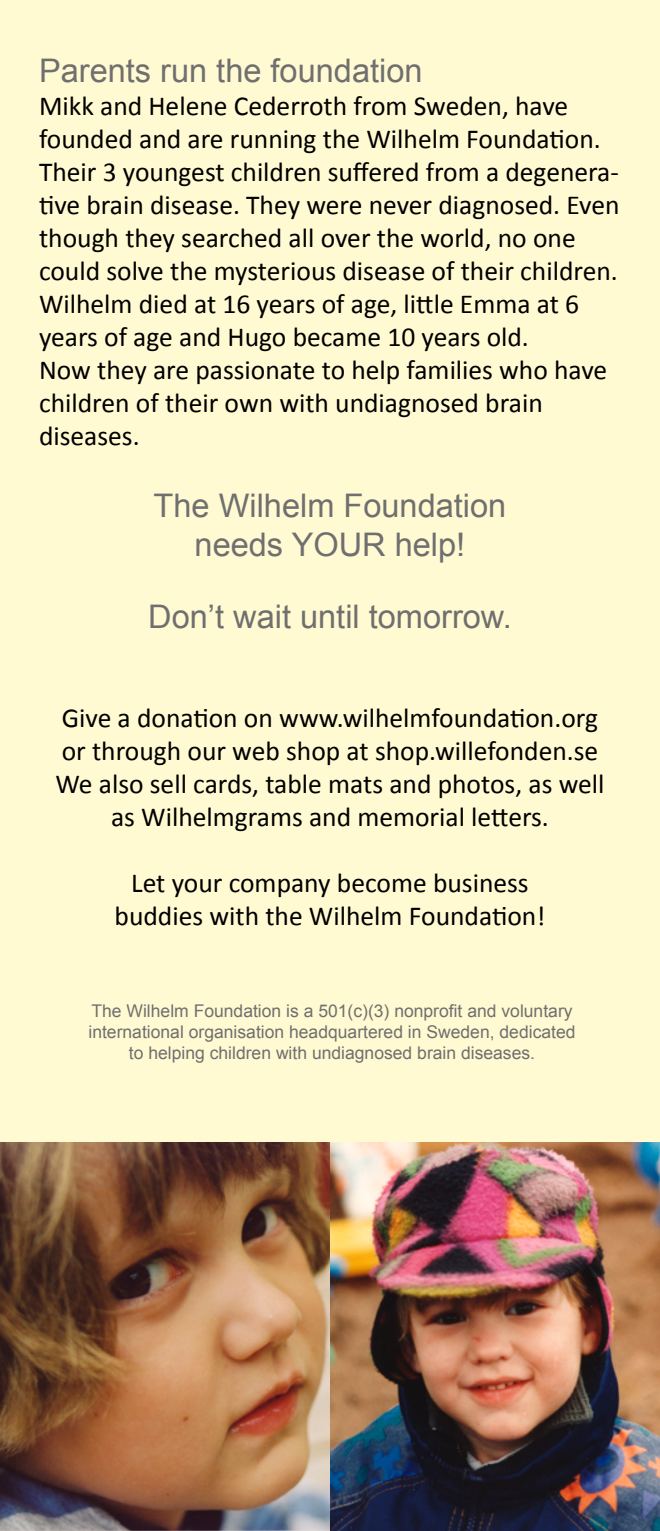
<style>
.page{position:relative;width:660px;height:1531px;background:#fff}
.page>*{position:absolute;margin:0;border:0;box-sizing:border-box;transform-origin:0 0}
.t1{font:32.5px/39px "Arial";color:#706f6f;text-align:center}
.t2{font:27.5px/33px "Calibri";color:#000;text-align:center}
.t3{font:17.5px/21px "Arial";color:#706f6f;text-align:center}
</style>
<div class="page">
<div style="left:0;top:0;width:659px;height:1531px;background:#fffad2"></div>
<img style="left:0;top:1143px;width:659px;height:388px">
<p class="t1" style="left:39px;top:51px;width:385px">Parents run the foundation</p>
<p class="t2" style="left:39px;top:90px;width:581px;text-align:left">Mikk and Helene Cederroth from Sweden, have founded and are running the Wilhelm Foundation.<br>Their 3 youngest children suffered from a degenera&shy;tive brain disease. They were never diagnosed. Even though they searched all over the world, no one could solve the mysterious disease of their children.<br>Wilhelm died at 16 years of age, little Emma at 6 years of age and Hugo became 10 years old.<br>Now they are passionate to help families who have children of their own with undiagnosed brain diseases.</p>
<p class="t1" style="left:153px;top:486px;width:354px">The Wilhelm Foundation needs YOUR help!</p>
<p class="t1" style="left:148px;top:597px;width:365px">Don’t wait until tomorrow.</p>
<p class="t2" style="left:55px;top:701px;width:550px">Give a donation on www.wilhelmfoundation.org or through our web shop at shop.willefonden.se We also sell cards, table mats and photos, as well as Wilhelmgrams and memorial letters.</p>
<p class="t2" style="left:114px;top:866px;width:432px">Let your company become business buddies with the Wilhelm Foundation!</p>
<p class="t3" style="left:88px;top:1000px;width:488px">The Wilhelm Foundation is a 501(c)(3) nonprofit and voluntary international organisation headquartered in Sweden, dedicated to helping children with undiagnosed brain diseases.</p>
</div>
